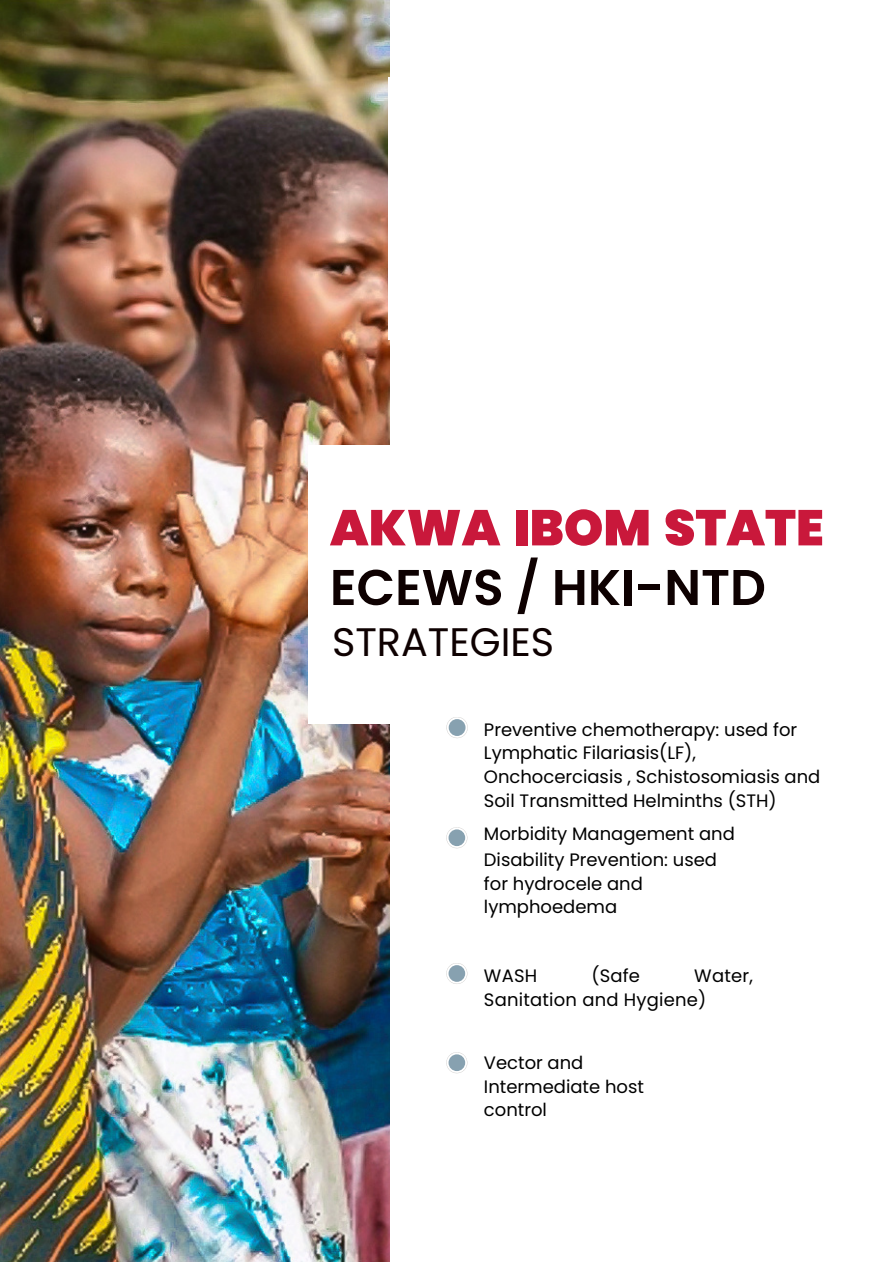
<style>
.page{position:relative;width:893px;height:1264px;background:#fff}
.page>*{position:absolute;margin:0;border:0;box-sizing:border-box;transform-origin:0 0}
.t1{font:900 50.1px/59.6px "Poppins";color:#c9183b}
.t2{font:39.75px "Poppins";color:#0e0101}
.t3{font:18px/23.5px "Poppins";color:#000}
.s1{font-weight:600;color:#0e0101}
</style>
<div class="page">
<img style="left:0;top:0;width:389px;height:1261px">
<div style="left:388px;top:77px;width:504px;height:262px;background:#fff"></div>
<div style="left:308px;top:445px;width:580px;height:278px;background:#fff"></div>
<svg style="left:446px;top:717px;width:21px;height:21px"></svg>
<svg style="left:446px;top:827px;width:21px;height:22px"></svg>
<svg style="left:446px;top:963px;width:21px;height:21px"></svg>
<svg style="left:446px;top:1052px;width:21px;height:21px"></svg>
<p class="t1" style="left:330px;top:498px;width:495px">AKWA IBOM STATE<br><span class="s1">ECEWS / HKI-NTD</span></p>
<p class="t2" style="left:332px;top:614px;width:224px">STRATEGIES</p>
<p class="t3" style="left:484px;top:717px;width:338px">Preventive chemotherapy: used for Lymphatic Filariasis(LF), Onchocerciasis , Schistosomiasis and Soil Transmitted Helminths (STH)</p>
<p class="t3" style="left:484px;top:822px;width:252px">Morbidity Management and</p>
<p class="t3" style="left:484px;top:848px;width:234px">Disability Prevention: used</p>
<p class="t3" style="left:484px;top:871px;width:160px">for hydrocele and</p>
<p class="t3" style="left:484px;top:895px;width:135px">lymphoedema</p>
<p class="t3" style="left:484px;top:964px;width:55px">WASH</p>
<p class="t3" style="left:591px;top:964px;width:50px">(Safe</p>
<p class="t3" style="left:484px;top:964px;width:270px;text-indent:210px">Water,<br>Sanitation and Hygiene)</p>
<p class="t3" style="left:484px;top:1050px;width:161px">Vector and<br>Intermediate host control</p>
</div>
